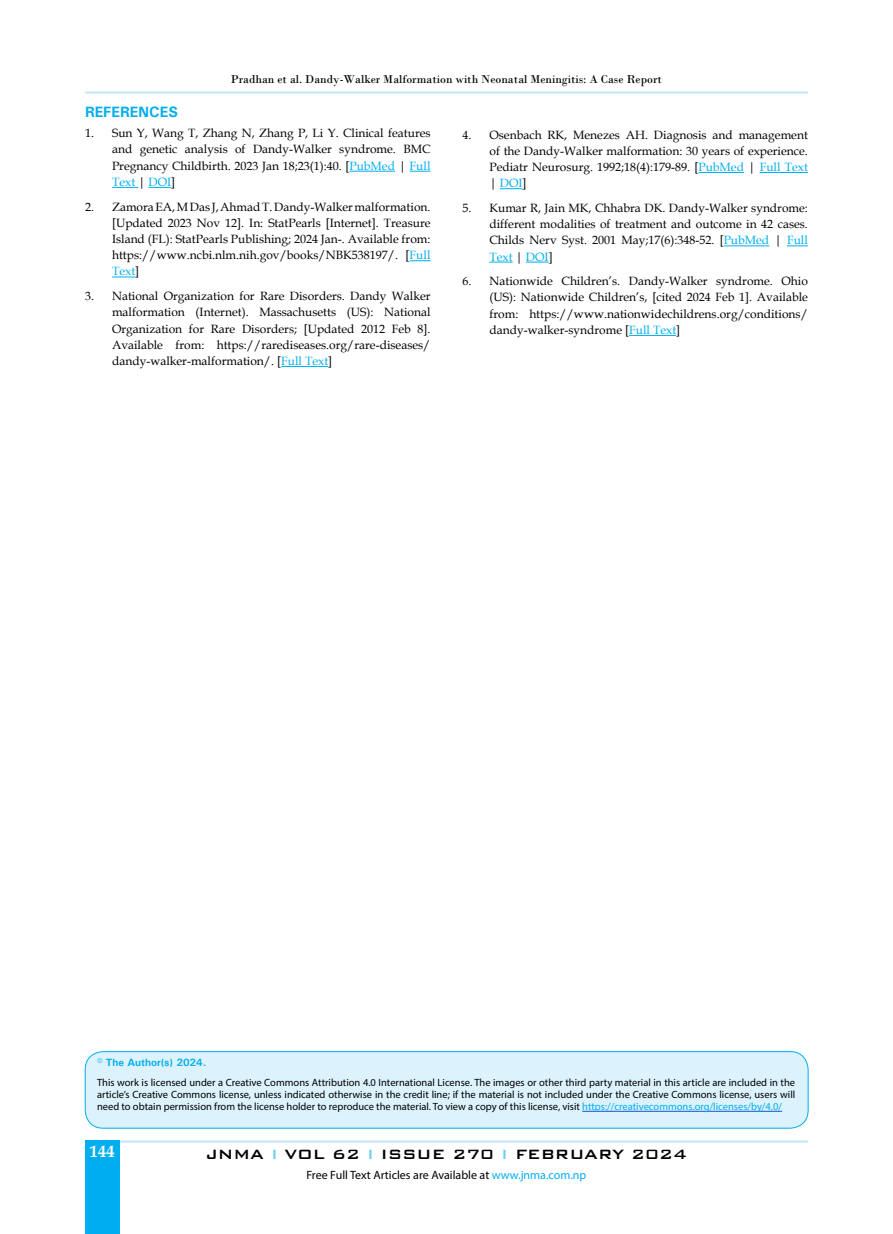
<style>
.page{position:relative;width:893px;height:1234px;background:#fff}
.page>*{position:absolute;margin:0;border:0;box-sizing:border-box;transform-origin:0 0}
.t1{font:500 18px "Bank Gothic BT";color:#000}
.t2{font:700 16.5px "Book Antiqua";color:#fff}
.t3{font:700 15px "Univers";color:#00aeef}
.t4{font:12px/16.2px "Book Antiqua";color:#000;text-align:justify}
.t5{font:12px "Bodoni";color:#000}
.t6{font:12px "Myriad Pro";color:#000}
.t7{font:10.5px/12px "Myriad Pro";color:#000;text-align:justify}
.t8{font:700 10.5px "Univers";color:#00aeef}
.s1{color:#00aeef}
.s2{color:#6dcff6}
</style>
<div class="page">
<hr style="left:85px;top:91px;width:723px;height:3px;background:#c7eafb">
<hr style="left:85px;top:1140px;width:723px;height:2px;background:#c7eafb">
<div style="left:85px;top:1140px;width:35px;height:93px;background:#00aeef"></div>
<hr style="left:349px;top:171px;width:46px;height:1px;background:#00aeef">
<svg style="left:410px;top:171px;width:21px;height:1px"></svg>
<svg style="left:112px;top:187px;width:26px;height:1px"></svg>
<svg style="left:149px;top:187px;width:22px;height:1px"></svg>
<svg style="left:410px;top:260px;width:21px;height:1px"></svg>
<svg style="left:112px;top:276px;width:23px;height:1px"></svg>
<hr style="left:281px;top:366px;width:47px;height:1px;background:#00aeef">
<hr style="left:698px;top:172px;width:46px;height:1px;background:#00aeef">
<hr style="left:760px;top:172px;width:48px;height:1px;background:#00aeef">
<svg style="left:500px;top:188px;width:22px;height:1px"></svg>
<hr style="left:724px;top:245px;width:45px;height:1px;background:#00aeef">
<svg style="left:787px;top:245px;width:21px;height:1px"></svg>
<svg style="left:489px;top:262px;width:24px;height:1px"></svg>
<svg style="left:526px;top:262px;width:23px;height:1px"></svg>
<hr style="left:629px;top:335px;width:47px;height:1px;background:#00aeef">
<div style="left:85px;top:1051px;width:723px;height:76px;background:#dcf2fd;border-radius:18px"></div>
<div style="left:85px;top:1051px;width:723px;height:77px;border:1px solid #00aeef;border-radius:18px"></div>
<hr style="left:582px;top:1110px;width:200px;height:1px;background:#15c">
<p class="t5" style="left:231px;top:72px;width:433px">Pradhan et al. Dandy-Walker Malformation with Neonatal Meningitis: A Case Report</p>
<p class="t3" style="left:85px;top:102px;width:94px">REFERENCES</p>
<p class="t4" style="left:112px;top:125px;width:320px;text-indent:-27px">1. Sun Y, Wang T, Zhang N, Zhang P, Li Y. Clinical features and genetic analysis of Dandy-Walker syndrome. BMC Pregnancy Childbirth. 2023 Jan 18;23(1):40. [<span class="s1">PubMed</span> | <span class="s1">Full Text</span> | <span class="s1">DOI</span>]</p>
<p class="t4" style="left:112px;top:198px;width:320px;text-indent:-27px">2. Zamora EA, M Das J, Ahmad T. Dandy-Walker malformation. [Updated 2023 Nov 12]. In: StatPearls [Internet]. Treasure Island (FL): StatPearls Publishing; 2024 Jan-. Available from: https://www.ncbi.nlm.nih.gov/books/NBK538197/. [<span class="s1">Full Text</span>]</p>
<p class="t4" style="left:112px;top:287px;width:320px;text-indent:-27px">3. National Organization for Rare Disorders. Dandy Walker malformation (Internet). Massachusetts (US): National Organization for Rare Disorders; [Updated 2012 Feb 8].<br>Available from: https://rarediseases.org/rare-diseases/ dandy-walker-malformation/. [<span class="s1">Full Text</span>]</p>
<p class="t4" style="left:489px;top:126px;width:320px;text-indent:-27px">4. Osenbach RK, Menezes AH. Diagnosis and management of the Dandy-Walker malformation: 30 years of experience.<br>Pediatr Neurosurg. 1992;18(4):179-89. [<span class="s1">PubMed</span> | <span class="s1">Full Text </span>| <span class="s1">DOI</span>]</p>
<p class="t4" style="left:489px;top:199px;width:320px;text-indent:-27px">5. Kumar R, Jain MK, Chhabra DK. Dandy-Walker syndrome: different modalities of treatment and outcome in 42 cases.<br>Childs Nerv Syst. 2001 May;17(6):348-52. [<span class="s1">PubMed</span> | <span class="s1">Full Text</span> | <span class="s1">DOI</span>]</p>
<p class="t4" style="left:489px;top:273px;width:320px;text-indent:-27px">6. Nationwide Children’s. Dandy-Walker syndrome. Ohio (US): Nationwide Children’s, [cited 2024 Feb 1]. Available from: https://www.nationwidechildrens.org/conditions/ dandy-walker-syndrome [<span class="s1">Full Text</span>]</p>
<p class="t8" style="left:97px;top:1055px;width:111px">© The Author(s) 2024.</p>
<p class="t7" style="left:97px;top:1076px;width:700px">This work is licensed under a Creative Commons Attribution 4.0 International License. The images or other third party material in this article are included in the article’s Creative Commons license, unless indicated otherwise in the credit line; if the material is not included under the Creative Commons license, users will need to obtain permission from the license holder to reproduce the material. To view a copy of this license, visit <span class="s1">https://creativecommons.org/licenses/by/4.0/</span></p>
<h2 class="t2" style="left:90px;top:1139px;width:26px">144</h2>
<h1 class="t1" style="left:206px;top:1143px;width:483px">JNMA <span class="s2">I</span> VOL 62 <span class="s2">I</span> ISSUE 270 <span class="s2">I</span> FEBRUARY 2024</h1>
<p class="t6" style="left:306px;top:1167px;width:281px">Free Full Text Articles are Available at <span class="s1">www.jnma.com.np</span></p>
</div>
